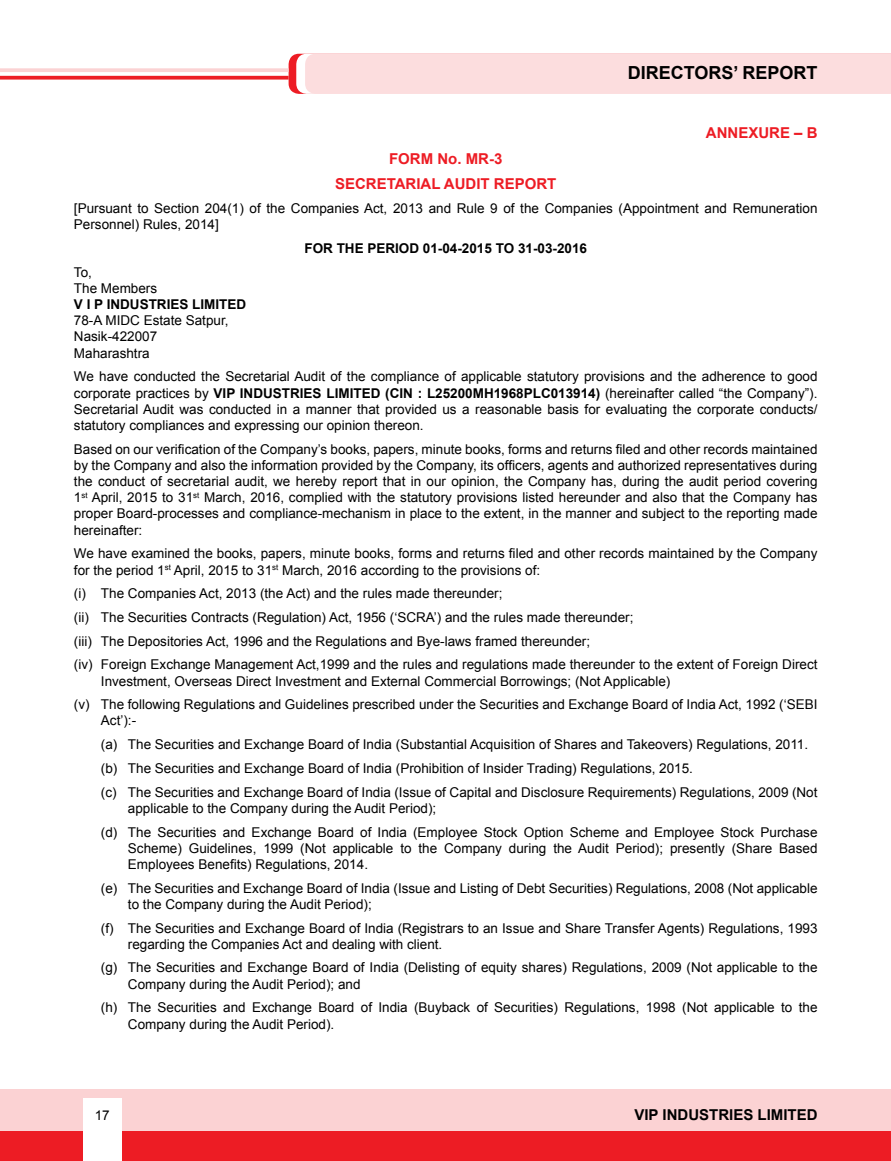
<style>
.page{position:relative;width:891px;height:1161px;background:#fff}
.page>*{position:absolute;margin:0;border:0;box-sizing:border-box;transform-origin:0 0}
.t1{font:700 18px "Arial";color:#000}
.t2{font:700 15px/25.5px "Arial";color:#ed1c24;text-align:center}
.t3{font:700 15px "Arial";color:#000}
.t4{font:13.5px/16.2px "Arial";color:#000}
.t5{font:700 13.5px "Arial";color:#000}
.s1{font-weight:700}
</style>
<div class="page">
<div style="left:289px;top:54px;width:602px;height:40px;background:#fcddde"></div>
<svg style="left:0;top:76px;width:289px;height:4px"></svg>
<svg style="left:0;top:68px;width:289px;height:4px"></svg>
<div style="left:0;top:1090px;width:891px;height:56px;background:#fbd2d3"></div>
<div style="left:0;top:1132px;width:891px;height:29px;background:#ed1c24"></div>
<div style="left:83px;top:1098px;width:39px;height:63px;background:#fff"></div>
<h1 class="t1" style="left:628px;top:61px;width:178px">DIRECTORS’ REPORT</h1>
<p class="t2" style="left:706px;top:121px;width:113px">ANNEXURE – B</p>
<p class="t2" style="left:335px;top:146px;width:223px">FORM NO. MR-3<br>SECRETARIAL AUDIT REPORT</p>
<p class="t4" style="left:74px;top:200px;width:745px">[Pursuant to Section 204(1) of the Companies Act, 2013 and Rule 9 of the Companies (Appointment and Remuneration<br>Personnel) Rules, 2014]</p>
<p class="t5" style="left:304px;top:239px;width:284px">FOR THE PERIOD 01-04-2015 TO 31-03-2016</p>
<p class="t4" style="left:74px;top:264px;width:85px">To,<br>The Members</p>
<p class="t5" style="left:74px;top:295px;width:174px">V I P INDUSTRIES LIMITED</p>
<p class="t4" style="left:74px;top:313px;width:156px">78-A MIDC Estate Satpur,<br>Nasik-422007<br>Maharashtra</p>
<p class="t4" style="left:74px;top:369px;width:745px;text-align:justify">We have conducted the Secretarial Audit of the compliance of applicable statutory provisions and the adherence to good corporate practices by <span class="s1">VIP INDUSTRIES LIMITED (CIN : L25200MH1968PLC013914)</span> (hereinafter called “the Company”).<br>Secretarial Audit was conducted in a manner that provided us a reasonable basis for evaluating the corporate conducts/ statutory compliances and expressing our opinion thereon.</p>
<p class="t4" style="left:74px;top:441px;width:745px;text-align:justify">Based on our verification of the Company’s books, papers, minute books, forms and returns filed and other records maintained by the Company and also the information provided by the Company, its officers, agents and authorized representatives during the conduct of secretarial audit, we hereby report that in our opinion, the Company has, during the audit period covering 1<sup>st</sup> April, 2015 to 31<sup>st</sup> March, 2016, complied with the statutory provisions listed hereunder and also that the Company has proper Board-processes and compliance-mechanism in place to the extent, in the manner and subject to the reporting made hereinafter:</p>
<p class="t4" style="left:74px;top:546px;width:745px">We have examined the books, papers, minute books, forms and returns filed and other records maintained by the Company for the period 1<sup>st</sup> April, 2015 to 31<sup>st</sup> March, 2016 according to the provisions of:</p>
<p class="t4" style="left:74px;top:582px;width:745px;line-height:23.7px">(i) The Companies Act, 2013 (the Act) and the rules made thereunder;<br>(ii) The Securities Contracts (Regulation) Act, 1956 (‘SCRA’) and the rules made thereunder;<br>(iii) The Depositories Act, 1996 and the Regulations and Bye-laws framed thereunder;<br>(iv) Foreign Exchange Management Act,1999 and the rules and regulations made thereunder to the extent of Foreign Direct</p>
<p class="t4" style="left:74px;top:669px;width:745px;line-height:23.7px;text-indent:27px">Investment, Overseas Direct Investment and External Commercial Borrowings; (Not Applicable)<br>(v) The following Regulations and Guidelines prescribed under the Securities and Exchange Board of India Act, 1992 (‘SEBI</p>
<p class="t4" style="left:101px;top:709px;width:718px;line-height:23.7px">Act’):-<br>(a) The Securities and Exchange Board of India (Substantial Acquisition of Shares and Takeovers) Regulations, 2011. (b) The Securities and Exchange Board of India (Prohibition of Insider Trading) Regulations, 2015.<br>(c) The Securities and Exchange Board of India (Issue of Capital and Disclosure Requirements) Regulations, 2009 (Not</p>
<p class="t4" style="left:101px;top:796px;width:718px;line-height:23.7px;text-indent:27px">applicable to the Company during the Audit Period);<br>(d) The Securities and Exchange Board of India (Employee Stock Option Scheme and Employee Stock Purchase</p>
<p class="t4" style="left:128px;top:840px;width:691px">Scheme) Guidelines, 1999 (Not applicable to the Company during the Audit Period); presently (Share Based<br>Employees Benefits) Regulations, 2014.</p>
<p class="t4" style="left:128px;top:880px;width:691px;text-indent:-27px">(e) The Securities and Exchange Board of India (Issue and Listing of Debt Securities) Regulations, 2008 (Not applicable to the Company during the Audit Period);</p>
<p class="t4" style="left:128px;top:920px;width:691px;text-indent:-27px">(f) The Securities and Exchange Board of India (Registrars to an Issue and Share Transfer Agents) Regulations, 1993 regarding the Companies Act and dealing with client.</p>
<p class="t4" style="left:128px;top:960px;width:691px;text-indent:-27px">(g) The Securities and Exchange Board of India (Delisting of equity shares) Regulations, 2009 (Not applicable to the<br>Company during the Audit Period); and</p>
<p class="t4" style="left:128px;top:1000px;width:691px;text-indent:-27px">(h) The Securities and Exchange Board of India (Buyback of Securities) Regulations, 1998 (Not applicable to the<br>Company during the Audit Period).</p>
<p class="t4" style="left:95px;top:1108px;width:17px">17</p>
<p class="t3" style="left:634px;top:1105px;width:185px">VIP INDUSTRIES LIMITED</p>
</div>
